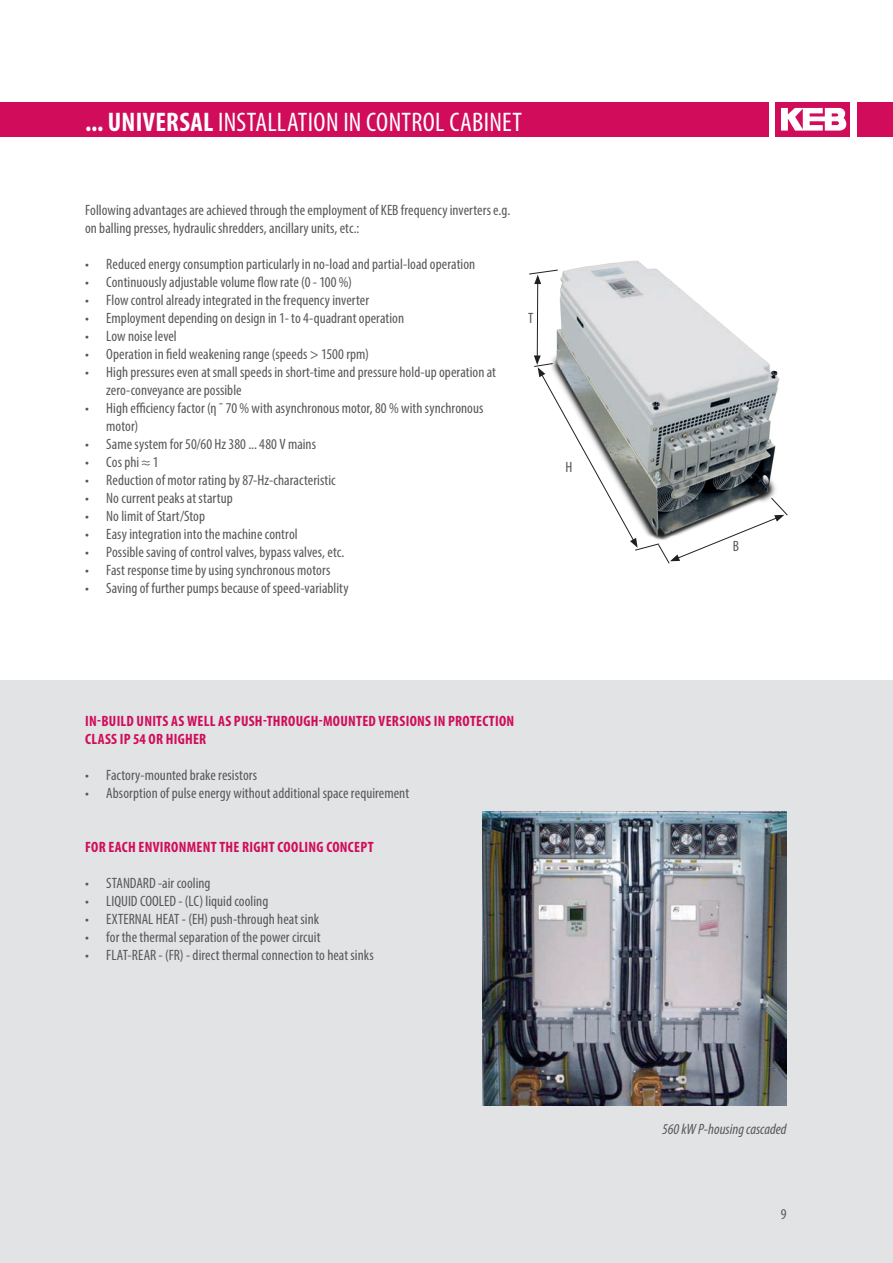
<style>
.page{position:relative;width:893px;height:1263px;background:#fff}
.page>*{position:absolute;margin:0;border:0;box-sizing:border-box;transform-origin:0 0}
.t1{font:condensed 27px "Myriad Pro";letter-spacing:.01em;color:#fff}
.t2{font:condensed 15px/18px "Myriad Pro";letter-spacing:.005em;color:#57585a}
.t3{font:700 condensed 15px/18px "Myriad Pro";letter-spacing:.02em;color:#d00c5b}
.t4{font:italic condensed 15px "Myriad Pro";letter-spacing:-.005em;color:#57585a}
.s1{font-weight:700}
</style>
<div class="page">
<div style="left:0;top:680px;width:893px;height:583px;background:#e1e3e4"></div>
<div style="left:775px;top:102px;width:75px;height:34px;background:#d00c5b"></div>
<svg style="left:781px;top:108px;width:66px;height:23px"></svg>
<div style="left:857px;top:102px;width:36px;height:34px;background:#d00c5b"></div>
<div style="left:0;top:102px;width:769px;height:34px;background:#d00c5b"></div>
<svg style="left:529px;top:271px;width:168px;height:293px"></svg>
<img style="left:544px;top:260px;width:244px;height:291px">
<img style="left:483px;top:812px;width:304px;height:293px">
<h1 class="t1" style="left:85px;top:106px;width:438px"><span class="s1">... UNIVERSAL</span> INSTALLATION IN CONTROL CABINET</h1>
<p class="t2" style="left:85px;top:201px;width:427px">Following advantages are achieved through the employment of KEB frequency inverters e.g. on balling presses, hydraulic shredders, ancillary units, etc.:</p>
<p class="t2" style="left:85px;top:255px;width:392px">• Reduced energy consumption particularly in no-load and partial-load operation</p>
<p class="t2" style="left:85px;top:273px;width:268px">• Continuously adjustable volume flow rate (0 - 100 %)</p>
<p class="t2" style="left:85px;top:291px;width:286px">• Flow control already integrated in the frequency inverter</p>
<p class="t2" style="left:85px;top:309px;width:321px">• Employment depending on design in 1- to 4-quadrant operation</p>
<p class="t2" style="left:85px;top:327px;width:93px">• Low noise level</p>
<p class="t2" style="left:85px;top:345px;width:285px">• Operation in field weakening range (speeds &gt; 1500 rpm)</p>
<p class="t2" style="left:106px;top:363px;width:391px;text-indent:-21px">• High pressures even at small speeds in short-time and pressure hold-up operation at zero-conveyance are possible</p>
<p class="t2" style="left:106px;top:399px;width:379px;text-indent:-21px">• High efficiency factor (η ˜ 70 % with asynchronous motor, 80 % with synchronous motor)</p>
<p class="t2" style="left:85px;top:435px;width:233px">• Same system for 50/60 Hz 380 ... 480 V mains</p>
<p class="t2" style="left:85px;top:453px;width:75px">• Cos phi ≈ 1</p>
<p class="t2" style="left:85px;top:471px;width:252px">• Reduction of motor rating by 87-Hz-characteristic</p>
<p class="t2" style="left:85px;top:489px;width:149px">• No current peaks at startup</p>
<p class="t2" style="left:85px;top:507px;width:122px">• No limit of Start/Stop</p>
<p class="t2" style="left:85px;top:525px;width:214px">• Easy integration into the machine control</p>
<p class="t2" style="left:85px;top:543px;width:261px">• Possible saving of control valves, bypass valves, etc.</p>
<p class="t2" style="left:85px;top:561px;width:247px">• Fast response time by using synchronous motors</p>
<p class="t2" style="left:85px;top:579px;width:265px">• Saving of further pumps because of speed-variablity</p>
<p class="t2" style="left:528px;top:309px;width:7px">T</p>
<p class="t2" style="left:565px;top:458px;width:8px">H</p>
<p class="t3" style="left:85px;top:711px;width:431px">IN-BUILD UNITS AS WELL AS PUSH-THROUGH-MOUNTED VERSIONS IN PROTECTION<br>CLASS IP 54 OR HIGHER</p>
<p class="t2" style="left:85px;top:765px;width:174px">• Factory-mounted brake resistors</p>
<p class="t2" style="left:85px;top:783px;width:326px">• Absorption of pulse energy without additional space requirement</p>
<p class="t3" style="left:85px;top:837px;width:290px">FOR EACH ENVIRONMENT THE RIGHT COOLING CONCEPT</p>
<p class="t2" style="left:85px;top:873px;width:127px">• STANDARD -air cooling</p>
<p class="t2" style="left:85px;top:891px;width:185px">• LIQUID COOLED - (LC) liquid cooling</p>
<p class="t2" style="left:85px;top:909px;width:236px">• EXTERNAL HEAT - (EH) push-through heat sink</p>
<p class="t2" style="left:85px;top:927px;width:237px">• for the thermal separation of the power circuit</p>
<p class="t2" style="left:85px;top:945px;width:290px">• FLAT-REAR - (FR) - direct thermal connection to heat sinks</p>
<p class="t2" style="left:733px;top:537px;width:8px">B</p>
<p class="t4" style="left:662px;top:1120px;width:126px">560 kW P-housing cascaded</p>
<p class="t2" style="left:781px;top:1205px;width:7px">9</p>
</div>
